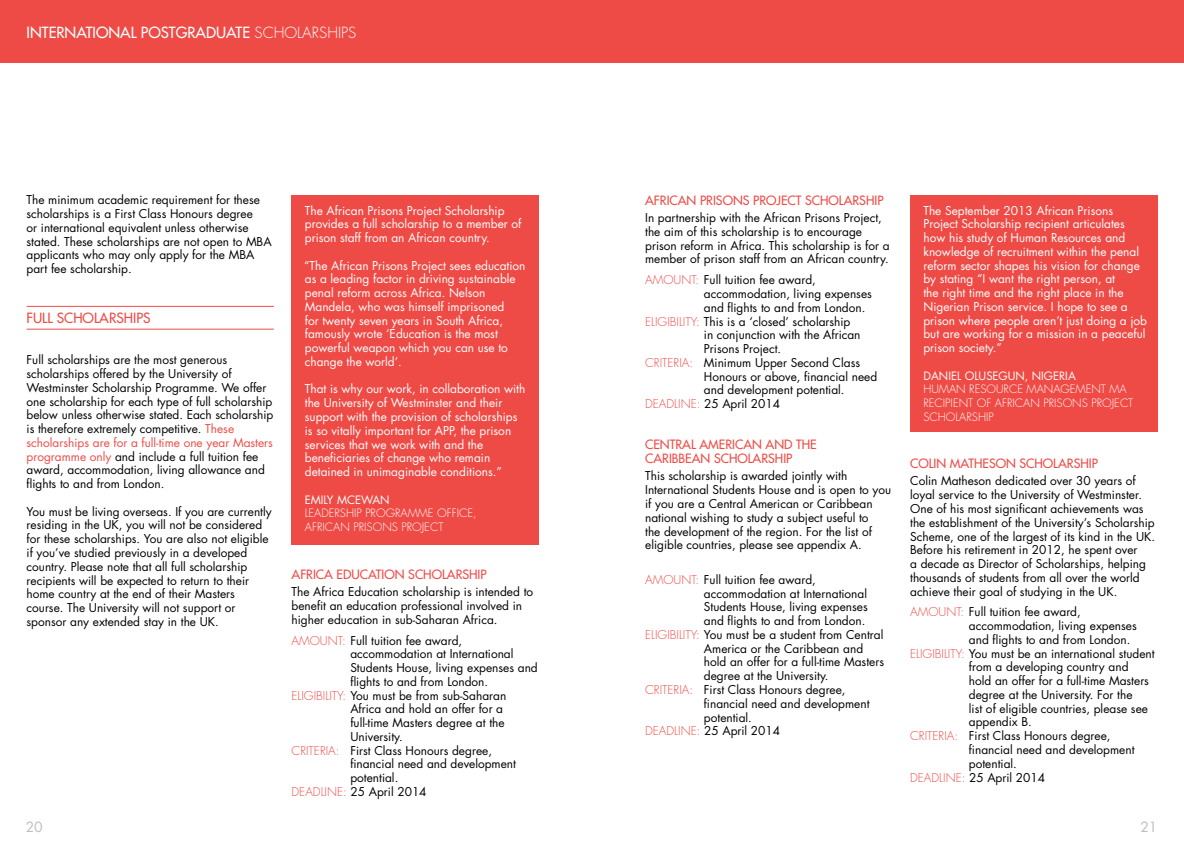
<style>
.page{position:relative;width:1184px;height:851px;background:#fff}
.page>*{position:absolute;margin:0;border:0;box-sizing:border-box;transform-origin:0 0}
.t1{font:15px "Futura";color:#fff}
.t2{font:13.75px "Futura";color:#ef4b46}
.t3{font:13.75px "Futura";color:#bbbdc0}
.t4{font:12.5px "Futura";color:#ef4b46}
.t5{font:11.88px/13.8px "Futura";color:#000}
.t6{font:11.88px/13.8px "Futura";color:#fff}
.t7{font:300 11.25px "Futura";color:#fff}
.t8{font:11.25px "Futura";color:#fff}
.s1{font-weight:300}
.s2{color:#ef4b46}
.s3{font-weight:300;color:#ef4b46}
</style>
<div class="page">
<div style="left:0;top:0;width:1183px;height:62px;background:#ef4b46"></div>
<hr style="left:27px;top:306px;width:247px;height:1px;background:#ef4b46">
<hr style="left:27px;top:329px;width:247px;height:1px;background:#ef4b46">
<div style="left:291px;top:195px;width:248px;height:349px;background:#ef4b46"></div>
<div style="left:910px;top:195px;width:247px;height:236px;background:#ef4b46"></div>
<p class="t1" style="left:27px;top:23px;width:331px">INTE RNATIONAL POSTGRADUATE <span class="s1">SCHOLARSHIPS</span></p>
<p class="t5" style="left:27px;top:193px;width:247px">The minimum academic requirement for these scholarships is a First Class Honours degree<br>or international equivalent unless otherwise stated. These scholarships are not open to MBA applicants who may only apply for the MBA part fee scholarship.</p>
<p class="t2" style="left:27px;top:309px;width:125px">FULL SCHOLARSHIPS</p>
<p class="t5" style="left:27px;top:353px;width:248px">Full scholarships are the most generous scholarships offered by the University of Westminster Scholarship Programme. We offer one scholarship for each type of full scholarship below unless otherwise stated. Each scholarship is therefore extremely competitive. <span class="s2">These scholarships are for a full-time one year Masters programme only</span> and include a full tuition fee award, accommodation, living allowance and flights to and from London.</p>
<p class="t5" style="left:27px;top:504px;width:247px">You must be living overseas. If you are currently residing in the UK, you will not be considered for these scholarships. You are also not eligible if you’ve studied previously in a developed country. Please note that all full scholarship recipients will be expected to return to their home country at the end of their Masters course. The University will not support or sponsor any extended stay in the UK.</p>
<p class="t6" style="left:305px;top:203px;width:218px">The African Prisons Project Scholarship provides a full scholarship to a member of prison staff from an African country.</p>
<p class="t6" style="left:304px;top:258px;width:223px">“The African Prisons Project sees education as a leading factor in driving sustainable penal reform across Africa. Nelson Mandela, who was himself imprisoned<br>for twenty seven years in South Africa, famously wrote ‘Education is the most powerful weapon which you can use to change the world’.</p>
<p class="t6" style="left:305px;top:382px;width:222px">That is why our work, in collaboration with the University of Westminster and their support with the provision of scholarships is so vitally important for APP, the prison services that we work with and the beneficiaries of change who remain detained in unimaginable conditions.”</p>
<p class="t8" style="left:305px;top:492px;width:67px">Emily Mc Ewan</p>
<p class="t7" style="left:305px;top:506px;width:31px">LEADERSHIP</p>
<p class="t7" style="left:365px;top:506px;width:14px">PROGRAMME</p>
<p class="t7" style="left:437px;top:506px;width:16px">OFFICE</p>
<p class="t7" style="left:473px;top:506px;width:5px">,</p>
<p class="t7" style="left:305px;top:520px;width:15px">AFRICAN</p>
<p class="t7" style="left:353px;top:520px;width:13px">PRISONS</p>
<p class="t7" style="left:401px;top:520px;width:13px">PROJECT</p>
<p class="t4" style="left:291px;top:566px;width:17px">AFRICA</p>
<p class="t4" style="left:336px;top:566px;width:9px">EDUCA</p>
<p class="t4" style="left:376px;top:566px;width:48px">TION SCHOLARSHIP</p>
<p class="t5" style="left:291px;top:585px;width:243px">The Africa Education scholarship is intended to benefit an education professional involved in higher education in sub-Saharan Africa.</p>
<p class="t5" style="left:291px;top:633px;width:172px"><span class="s3">AMOUNT:</span> Full tuition fee award,</p>
<p class="t5" style="left:350px;top:647px;width:165px">accommodation at International</p>
<p class="t5" style="left:350px;top:661px;width:189px">Students House, living expenses and</p>
<p class="t5" style="left:350px;top:674px;width:139px">flights to and from London.</p>
<p class="t5" style="left:291px;top:688px;width:216px"><span class="s3">ELIGIBILITY:</span> You must be from sub-Saharan</p>
<p class="t5" style="left:350px;top:702px;width:154px">Africa and hold an offer for a</p>
<p class="t5" style="left:350px;top:716px;width:156px">full-time Masters degree at the</p>
<p class="t5" style="left:350px;top:729px;width:54px">University.</p>
<p class="t5" style="left:291px;top:743px;width:202px"><span class="s3">CRITERIA:</span> First Class Honours degree,</p>
<p class="t5" style="left:350px;top:757px;width:167px">financial need and development</p>
<p class="t5" style="left:350px;top:771px;width:49px">potential.</p>
<p class="t5" style="left:291px;top:784px;width:137px"><span class="s3">DEADLINE:</span> 25 April 2014</p>
<p class="t4" style="left:645px;top:192px;width:17px">AFRICA</p>
<p class="t4" style="left:686px;top:192px;width:28px">N PRISO</p>
<p class="t4" style="left:733px;top:192px;width:87px">NS PROJECT SCHOLARSHIP</p>
<p class="t5" style="left:645px;top:211px;width:246px">I n partnership with the African Prisons Project, the aim of this scholarship is to encourage prison reform in Africa. This scholarship is for a member of prison staff from an African country.</p>
<p class="t5" style="left:645px;top:273px;width:172px"><span class="s3">AMOUNT:</span> Full tuition fee award,</p>
<p class="t5" style="left:704px;top:287px;width:169px">accommodation, living expenses</p>
<p class="t5" style="left:704px;top:301px;width:163px">and flights to and from London.</p>
<p class="t5" style="left:645px;top:314px;width:207px"><span class="s3">ELIGIBILITY:</span> This is a ‘closed’ scholarship</p>
<p class="t5" style="left:704px;top:328px;width:158px">in conjunction with the African</p>
<p class="t5" style="left:704px;top:342px;width:79px">Prisons Project.</p>
<p class="t5" style="left:645px;top:356px;width:216px"><span class="s3">CRITERIA:</span> Minimum Upper Second Class</p>
<p class="t5" style="left:704px;top:369px;width:175px">Honours or above, financial need</p>
<p class="t5" style="left:704px;top:383px;width:142px">and development potential.</p>
<p class="t5" style="left:645px;top:397px;width:137px"><span class="s3">DEADLINE:</span> 25 April 2014</p>
<p class="t4" style="left:645px;top:437px;width:38px">CENTRAL</p>
<p class="t4" style="left:699px;top:437px;width:34px">AMERICA</p>
<p class="t4" style="left:752px;top:437px;width:66px">N AND THE</p>
<p class="t4" style="left:645px;top:450px;width:84px">CARI BBEAN SCHOLARSHIP</p>
<p class="t5" style="left:645px;top:469px;width:247px">This scholarship is awarded jointly with<br>I nternational Students House and is open to you if you are a Central American or Caribbean national wishing to study a subject useful to<br>the development of the region. For the list of eligible countries, please see appendix A.</p>
<p class="t5" style="left:645px;top:572px;width:172px"><span class="s3">AMOUNT:</span> Full tuition fee award,</p>
<p class="t5" style="left:704px;top:586px;width:165px">accommodation at I nternational</p>
<p class="t5" style="left:704px;top:600px;width:165px">Students House, living expenses</p>
<p class="t5" style="left:704px;top:614px;width:163px">and flights to and from London.</p>
<p class="t5" style="left:645px;top:627px;width:240px"><span class="s3">ELIGIBILITY:</span> You must be a student from Central</p>
<p class="t5" style="left:704px;top:641px;width:161px">America or the Caribbean and</p>
<p class="t5" style="left:704px;top:655px;width:182px">hold an offer for a full-time Masters</p>
<p class="t5" style="left:704px;top:669px;width:126px">degree at the University.</p>
<p class="t5" style="left:645px;top:682px;width:202px"><span class="s3">CRITERIA:</span> First Class Honours degree,</p>
<p class="t5" style="left:704px;top:696px;width:167px">financial need and development</p>
<p class="t5" style="left:704px;top:710px;width:49px">potential.</p>
<p class="t5" style="left:645px;top:724px;width:137px"><span class="s3">DEADLINE:</span> 25 April 2014</p>
<p class="t6" style="left:923px;top:203px;width:225px">The September 2013 African Prisons Project Scholarship recipient articulates how his study of Human Resources and knowledge of recruitment within the penal reform sector shapes his vision for change by stating “I want the right person, at<br>the right time and the right place in the Nigerian Prison service. I hope to see a prison where people aren’t just doing a job but are working for a mission in a peaceful prison society.”</p>
<p class="t8" style="left:923px;top:368px;width:59px">Daniel Olusegun</p>
<p class="t8" style="left:1025px;top:368px;width:27px">, Niger</p>
<p class="t8" style="left:1065px;top:368px;width:11px">ia</p>
<p class="t7" style="left:923px;top:382px;width:18px">HUMAN</p>
<p class="t7" style="left:969px;top:382px;width:14px">RESOURCE</p>
<p class="t7" style="left:1026px;top:382px;width:19px">MANAGEMENT</p>
<p class="t7" style="left:1109px;top:382px;width:19px">MA</p>
<p class="t7" style="left:923px;top:396px;width:12px">RECIPIENT</p>
<p class="t7" style="left:976px;top:396px;width:33px">OF AFRICAN</p>
<p class="t7" style="left:1043px;top:396px;width:13px">PRISONS</p>
<p class="t7" style="left:1091px;top:396px;width:13px">PROJECT</p>
<p class="t7" style="left:923px;top:410px;width:14px">SCHOLARSHIP</p>
<p class="t4" style="left:910px;top:455px;width:125px">COLI N MATHESON SCHOLARSHIP</p>
<p class="t5" style="left:910px;top:474px;width:246px">Colin Matheson dedicated over 30 years of loyal service to the University of Westminster.<br>One of his most significant achievements was the establishment of the University’s Scholarship Scheme, one of the largest of its kind in the UK.<br>Before his retirement in 2012, he spent over<br>a decade as Director of Scholarships, helping thousands of students from all over the world achieve their goal of studying in the UK.</p>
<p class="t5" style="left:910px;top:605px;width:172px"><span class="s3">AMOUNT:</span> Full tuition fee award,</p>
<p class="t5" style="left:968px;top:619px;width:169px">accommodation, living expenses</p>
<p class="t5" style="left:968px;top:632px;width:163px">and flights to and from London.</p>
<p class="t5" style="left:910px;top:646px;width:246px"><span class="s3">ELIGIBILITY:</span> You must be an international student</p>
<p class="t5" style="left:969px;top:660px;width:161px">from a developing country and</p>
<p class="t5" style="left:969px;top:674px;width:182px">hold an offer for a full-time Masters</p>
<p class="t5" style="left:969px;top:687px;width:165px">degree at the University. For the</p>
<p class="t5" style="left:969px;top:701px;width:180px">list of eligible countries, please see</p>
<p class="t5" style="left:969px;top:715px;width:64px">appendix B.</p>
<p class="t5" style="left:910px;top:729px;width:202px"><span class="s3">CRITERIA:</span> First Class Honours degree,</p>
<p class="t5" style="left:969px;top:742px;width:167px">financial need and development</p>
<p class="t5" style="left:969px;top:756px;width:49px">potential.</p>
<p class="t5" style="left:910px;top:770px;width:137px"><span class="s3">DEADLINE:</span> 25 April 2014</p>
<p class="t3" style="left:26px;top:817px;width:18px">20</p>
<p class="t3" style="left:1140px;top:817px;width:18px">21</p>
</div>
